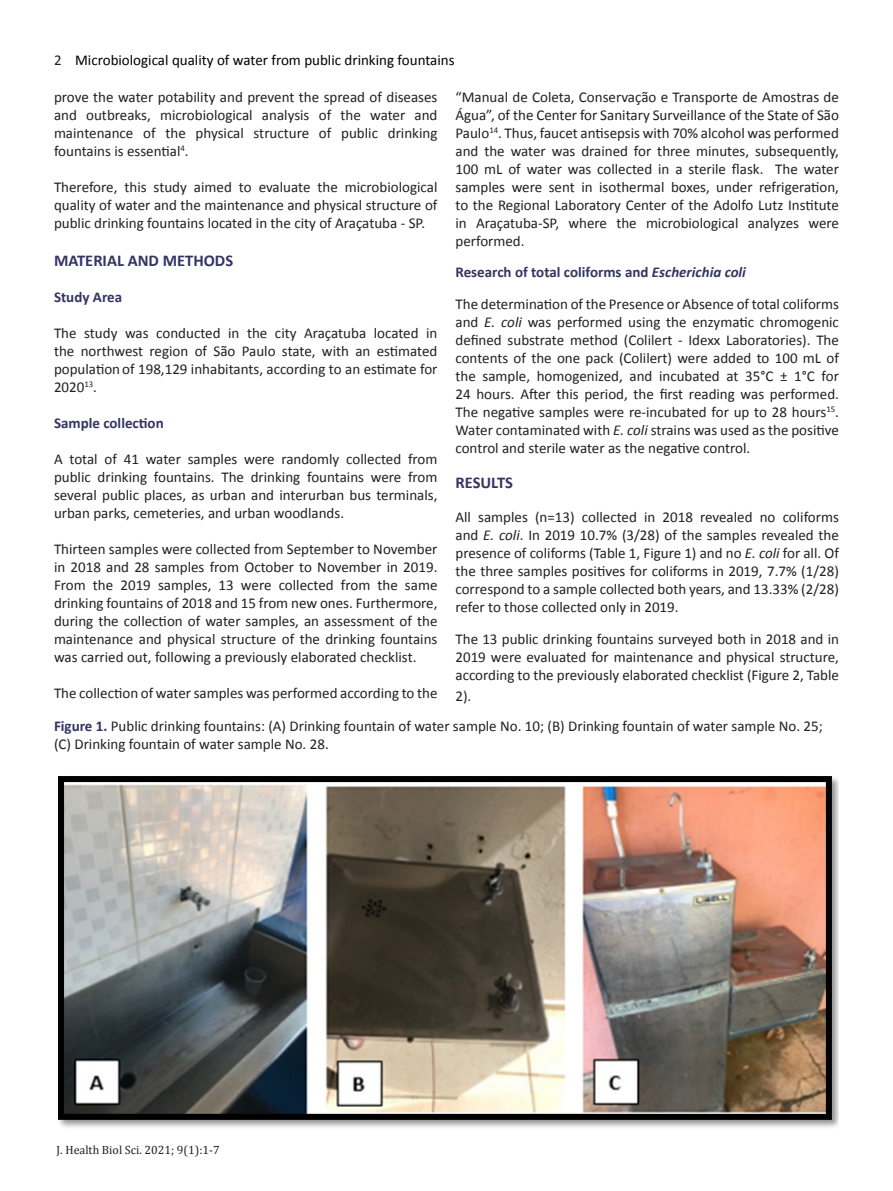
<style>
.page{position:relative;width:893px;height:1191px;background:#fff}
.page>*{position:absolute;margin:0;border:0;box-sizing:border-box;transform-origin:0 0}
.t1{font:700 16.5px "Calibri";color:#343465}
.t2{font:15px/18px "Calibri";color:#231f20;text-align:justify}
.t3{font:700 15px "Calibri";color:#343465}
.t4{font:15px "Calibri";color:#000}
.t5{font:12px "Cambria";color:#231f20}
.s1{color:#231f20}
.s2{font-style:italic}
.s3{font-weight:700;color:#343465}
</style>
<div class="page">
<img style="left:58px;top:776px;width:781px;height:352px">
<p class="t4" style="left:54px;top:51px;width:402px"><span class="s1">2</span> Microbiological quality of water from public drinking fountains</p>
<p class="t2" style="left:54px;top:88px;width:385px">prove the water potability and prevent the spread of diseases and outbreaks, microbiological analysis of the water and maintenance of the physical structure of public drinking fountains is essential<sup>4</sup>.</p>
<p class="t2" style="left:54px;top:178px;width:385px">Therefore, this study aimed to evaluate the microbiological quality of water and the maintenance and physical structure of public drinking fountains located in the city of Araçatuba - SP.</p>
<p class="t1" style="left:54px;top:249px;width:181px">MATERIAL AND METHODS</p>
<p class="t3" style="left:54px;top:287px;width:70px">Study Area</p>
<p class="t2" style="left:54px;top:323px;width:385px">The study was conducted in the city Araçatuba located in the northwest region of São Paulo state, with an estimated population of 198,129 inhabitants, according to an estimate for 2020<sup>13</sup>.</p>
<p class="t3" style="left:54px;top:413px;width:111px">Sample collection</p>
<p class="t2" style="left:54px;top:449px;width:385px">A total of 41 water samples were randomly collected from public drinking fountains. The drinking fountains were from several public places, as urban and interurban bus terminals, urban parks, cemeteries, and urban woodlands.</p>
<p class="t2" style="left:54px;top:539px;width:385px">Thirteen samples were collected from September to November in 2018 and 28 samples from October to November in 2019.<br>From the 2019 samples, 13 were collected from the same drinking fountains of 2018 and 15 from new ones. Furthermore, during the collection of water samples, an assessment of the maintenance and physical structure of the drinking fountains was carried out, following a previously elaborated checklist.</p>
<p class="t2" style="left:54px;top:683px;width:385px">The collection of water samples was performed according to the</p>
<p class="t2" style="left:455px;top:88px;width:385px">“Manual de Coleta, Conservação e Transporte de Amostras de Água”, of the Center for Sanitary Surveillance of the State of São Paulo<sup>14</sup>. Thus, faucet antisepsis with 70% alcohol was performed and the water was drained for three minutes, subsequently, 100 mL of water was collected in a sterile flask. The water samples were sent in isothermal boxes, under refrigeration, to the Regional Laboratory Center of the Adolfo Lutz Institute in Araçatuba-SP, where the microbiological analyzes were performed.</p>
<p class="t3" style="left:455px;top:263px;width:292px">Research of total coliforms and <span class="s2">Escherichia coli</span></p>
<p class="t2" style="left:455px;top:295px;width:385px">The determination of the Presence or Absence of total coliforms and <span class="s2">E. coli</span> was performed using the enzymatic chromogenic defined substrate method (Colilert - Idexx Laboratories). The contents of the one pack (Colilert) were added to 100 mL of the sample, homogenized, and incubated at 35°C ± 1°C for 24 hours. After this period, the first reading was performed.<br>The negative samples were re-incubated for up to 28 hours<sup>15</sup>.<br>Water contaminated with <span class="s2">E. coli</span> strains was used as the positive control and sterile water as the negative control.</p>
<p class="t1" style="left:455px;top:471px;width:59px">RESULTS</p>
<p class="t2" style="left:455px;top:508px;width:385px">All samples (n=13) collected in 2018 revealed no coliforms and <span class="s2">E. coli</span>. In 2019 10.7% (3/28) of the samples revealed the presence of coliforms (Table 1, Figure 1) and no <span class="s2">E. coli</span> for all. Of the three samples positives for coliforms in 2019, 7.7% (1/28) correspond to a sample collected both years, and 13.33% (2/28) refer to those collected only in 2019.</p>
<p class="t2" style="left:455px;top:629px;width:385px">The 13 public drinking fountains surveyed both in 2018 and in 2019 were evaluated for maintenance and physical structure, according to the previously elaborated checklist (Figure 2, Table</p>
<p class="t2" style="left:455px;top:687px;width:17px">2).</p>
<p class="t2" style="left:54px;top:717px;width:770px"><span class="s3">Figure 1.</span> Public drinking fountains: (A) Drinking fountain of water sample No. 10; (B) Drinking fountain of water sample No. 25; (C) Drinking fountain of water sample No. 28.</p>
<p class="t5" style="left:57px;top:1142px;width:165px">J. Health Biol Sci. 2021; 9(1):1-7</p>
</div>
